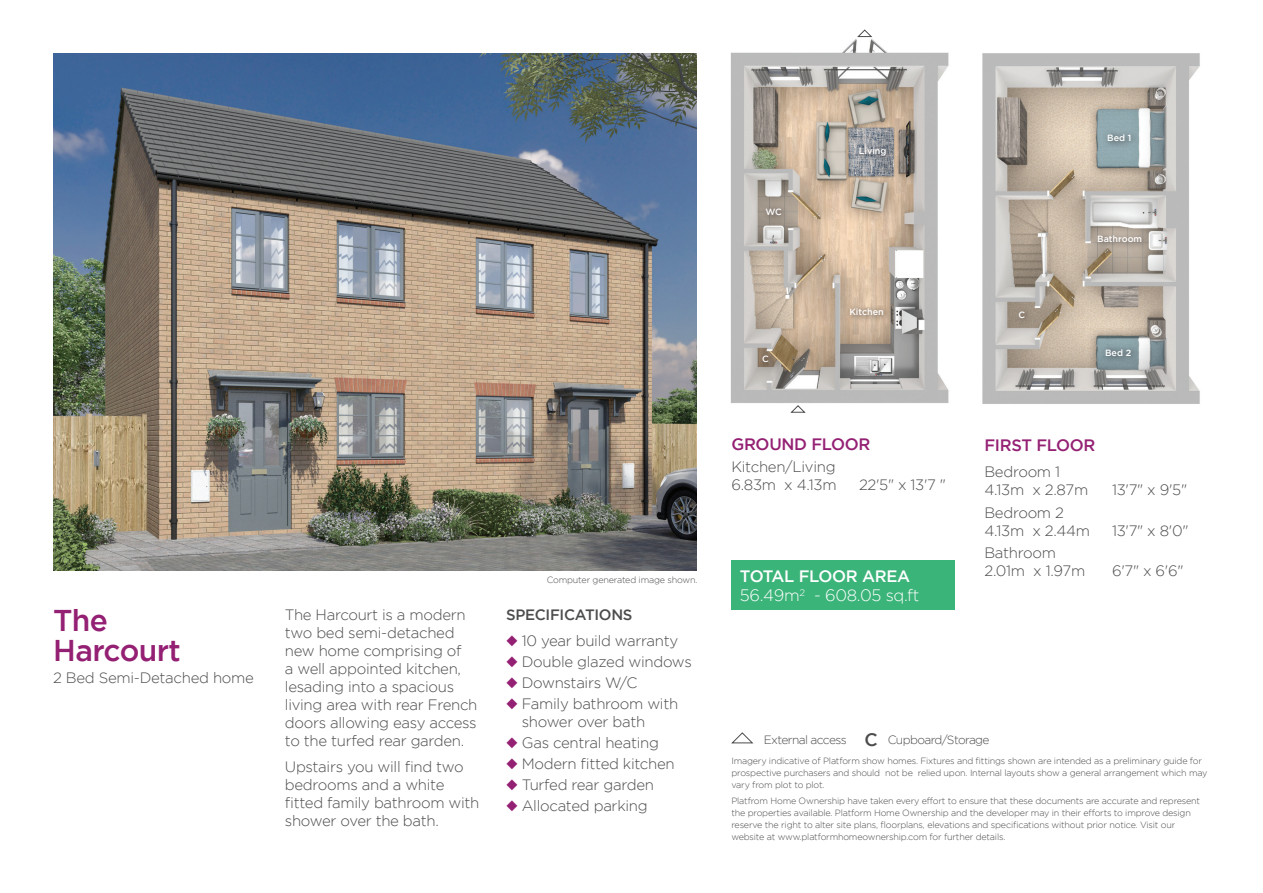
<style>
.page{position:relative;width:1263px;height:893px;background:#fff}
.page>*{position:absolute;margin:0;border:0;box-sizing:border-box;transform-origin:0 0}
.t1{font:500 30px/30px "Gotham";letter-spacing:-.02em;color:#942073}
.t2{font:300 16.5px/19.5px "Gotham";letter-spacing:-.02em;color:#fff}
.t3{font:500 16.5px "Gotham";letter-spacing:-.02em;color:#942073}
.t4{font:500 16.5px "Gotham";color:#fff}
.t5{font:300 15px/18px "Gotham";letter-spacing:-.02em;color:#4b4c4d}
.t6{font:500 15px "Gotham";letter-spacing:-.02em;color:#4b4c4d}
.t7{font:300 12px "Gotham";letter-spacing:-.05em;color:#4b4c4d}
.t8{font:300 9px/12px "Gotham";letter-spacing:-.02em;color:#4b4c4d}
.t9{font:500 9px "Gotham";color:#fff}
.s1{color:#942073}
.s2{font-weight:500}
.s3{font-weight:500;font-size:18px}
</style>
<div class="page">
<img style="left:53px;top:53px;width:644px;height:518px">
<svg style="left:731px;top:732px;width:22px;height:12px"></svg>
<div style="left:731px;top:560px;width:224px;height:50px;background:#3bb479"></div>
<img style="left:730px;top:37px;width:219px;height:376px">
<img style="left:982px;top:53px;width:218px;height:351px">
<svg style="left:857px;top:29px;width:15px;height:8px"></svg>
<svg style="left:790px;top:405px;width:15px;height:8px"></svg>
<div style="left:1100px;top:344px;width:39px;height:20px;background:#231f20;opacity:.75"></div>
<div style="left:1092px;top:230px;width:58px;height:20px;background:#231f20;opacity:.75"></div>
<div style="left:1103px;top:128px;width:36px;height:21px;background:#231f20;opacity:.75"></div>
<div style="left:844px;top:303px;width:47px;height:20px;background:#231f20;opacity:.75"></div>
<div style="left:854px;top:143px;width:40px;height:21px;background:#231f20;opacity:.75"></div>
<div style="left:761px;top:203px;width:28px;height:20px;background:#231f20;opacity:.75"></div>
<div style="left:758px;top:350px;width:19px;height:20px;background:#231f20;opacity:.75"></div>
<div style="left:1014px;top:307px;width:19px;height:19px;background:#998b7c"></div>
<h1 class="t1" style="left:53px;top:604px;width:129px">The<br>Harcourt</h1>
<h3 class="t5" style="left:53px;top:668px;width:202px">2 Bed Semi-Detached home</h3>
<h3 class="t5" style="left:285px;top:605px;width:194px">The Harcourt is a modern two bed semi-detached new home comprising of<br>a well appointed kitchen, lesading into a spacious living area with rear French doors allowing easy access to the turfed rear garden.</h3>
<h3 class="t5" style="left:285px;top:758px;width:196px">Upstairs you will find two bedrooms and a white fitted family bathroom with shower over the bath.</h3>
<p class="t8" style="left:547px;top:573px;width:152px">Computer generated image shown.</p>
<h3 class="t6" style="left:506px;top:606px;width:128px">SPECIFICATIONS</h3>
<h3 class="t5" style="left:506px;top:632px;width:174px"><span class="s1">◆</span> 10 year build warranty</h3>
<h3 class="t5" style="left:506px;top:653px;width:187px"><span class="s1">◆</span> Double glazed windows</h3>
<h3 class="t5" style="left:506px;top:674px;width:133px"><span class="s1">◆</span> Downstairs W/C</h3>
<h3 class="t5" style="left:522px;top:695px;width:158px;text-indent:-16px"><span class="s1">◆</span> Family bathroom with shower over bath</h3>
<h3 class="t5" style="left:506px;top:734px;width:154px"><span class="s1">◆</span> Gas central heating</h3>
<h3 class="t5" style="left:506px;top:755px;width:170px"><span class="s1">◆</span> Modern fitted kitchen</h3>
<h3 class="t5" style="left:506px;top:776px;width:149px"><span class="s1">◆</span> Turfed rear garden</h3>
<h3 class="t5" style="left:506px;top:797px;width:143px"><span class="s1">◆</span> Allocated parking</h3>
<p class="t9" style="left:765px;top:207px;width:18px">WC</p>
<p class="t9" style="left:762px;top:353px;width:8px">C</p>
<p class="t9" style="left:859px;top:146px;width:29px">Living</p>
<p class="t9" style="left:849px;top:307px;width:36px">Kitchen</p>
<h2 class="t3" style="left:731px;top:435px;width:140px">GROUND FLOOR</h2>
<h3 class="t5" style="left:731px;top:458px;width:107px">Kitchen/Living<br>6.83m x 4.13m</h3>
<h3 class="t5" style="left:859px;top:476px;width:89px">22'5" x 13'7 "</h3>
<h2 class="t4" style="left:740px;top:566px;width:22px">Total</h2>
<h2 class="t4" style="left:799px;top:566px;width:24px">Floor</h2>
<h2 class="t2" style="left:740px;top:566px;width:181px;text-indent:122px"><span class="s2">Area<br></span>56.49m<sup>2</sup> - 608.05 sq.ft</h2>
<p class="t9" style="left:1107px;top:132px;width:26px">Bed 1</p>
<p class="t9" style="left:1018px;top:310px;width:8px">C</p>
<p class="t9" style="left:1097px;top:234px;width:46px">Bathroom</p>
<p class="t9" style="left:1105px;top:347px;width:28px">Bed 2</p>
<h2 class="t3" style="left:984px;top:435px;width:112px">FIRST FLOOR</h2>
<h3 class="t5" style="left:984px;top:463px;width:105px">Bedroom 1<br>4.13m x 2.87m</h3>
<h3 class="t5" style="left:984px;top:503px;width:107px">Bedroom 2<br>4.13m x 2.44m</h3>
<h3 class="t5" style="left:984px;top:543px;width:102px">Bathroom<br>2.01m x 1.97m</h3>
<h3 class="t5" style="left:1112px;top:481px;width:77px">13'7" x 9'5"</h3>
<h3 class="t5" style="left:1112px;top:521px;width:78px">13'7" x 8'0"</h3>
<h3 class="t5" style="left:1112px;top:561px;width:73px">6'7" x 6'6"</h3>
<h3 class="t7" style="left:764px;top:733px;width:227px">External access <span class="s3">C</span> Cupboard/Storage</h3>
<p class="t8" style="left:731px;top:754px;width:478px">Imagery indicative of Platform show homes. Fixtures and fittings shown are intended as a preliminary guide for prospective purchasers and should not be relied upon. Internal layouts show a general arrangement which may vary from plot to plot.</p>
<p class="t8" style="left:731px;top:794px;width:470px">Platfrom Home Ownership have taken every effort to ensure that these documents are accurate and represent the properties available. Platform Home Ownership and the developer may in their efforts to improve design reserve the right to alter site plans, floorplans, elevations and specifications without prior notice. Visit our website at www.platformhomeownership.com for further details.</p>
</div>
